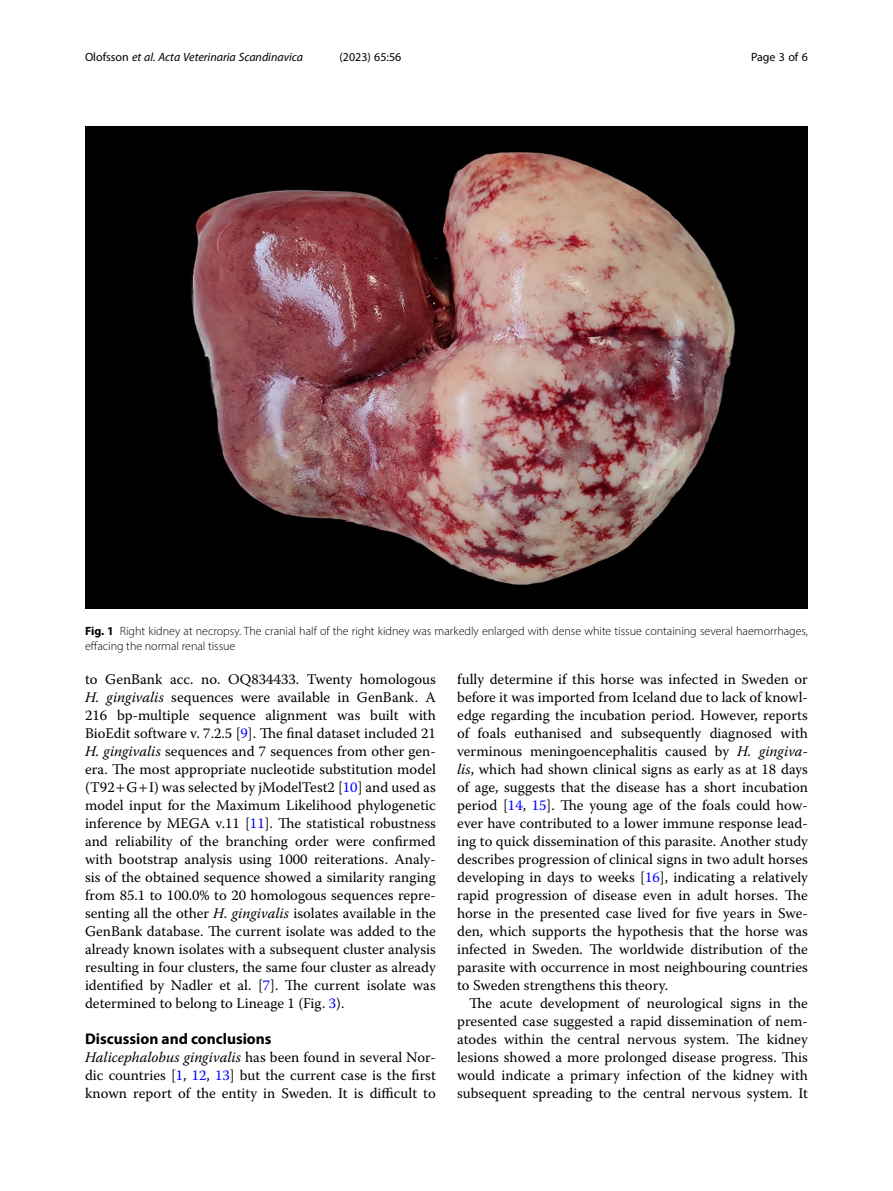
<style>
.page{position:relative;width:893px;height:1191px;background:#fff}
.page>*{position:absolute;margin:0;border:0;box-sizing:border-box;transform-origin:0 0}
.Head_1{font:700 15.45px "Myriad Pro";color:#000}
.Body_Text_Indent{font:14.7px/18px "Warnock Pro";color:#000;text-align:justify}
.Body_Text{font:14.7px/18px "Warnock Pro";color:#000;text-align:justify}
.Figure_Caption{font:300 12px/15px "Myriad Pro";color:#000}
.t1{font:italic 12px "Myriad Pro";color:#000}
.t2{font:12px "Myriad Pro";color:#000}
.s1{font-style:normal}
.s2{font-weight:700}
.s3{font-style:italic}
.s4{color:#00f}
</style>
<div class="page">
<img style="left:85px;top:126px;width:723px;height:482px">
<p class="t1" style="left:85px;top:50px;width:220px"><span class="s1">Olofsson</span> et al. Acta Veterinaria Scandinavica</p>
<p class="t2" style="left:340px;top:50px;width:63px">(2023) 65:56</p>
<p class="t2" style="left:751px;top:50px;width:58px">Page 3 of 6</p>
<p class="Figure_Caption" style="left:85px;top:623px;width:724px"><span class="s2">Fig. 1</span> Right kidney at necropsy. The cranial half of the right kidney was markedly enlarged with dense white tissue containing several haemorrhages, effacing the normal renal tissue</p>
<p class="Body_Text_Indent" style="left:85px;top:670px;width:352px">to GenBank acc. no. OQ834433. Twenty homologous <span class="s3">H. gingivalis</span> sequences were available in GenBank. A 216 bp-multiple sequence alignment was built with BioEdit software v. 7.2.5 [<span class="s4">9</span>]. The final dataset included 21<br><span class="s3">H. gingivalis</span> sequences and 7 sequences from other gen&shy;era. The most appropriate nucleotide substitution model (T92 G I) was selected by jModelTest2 [<span class="s4">10</span>] and used as model input for the Maximum Likelihood phylogenetic inference by MEGA v.11 [<span class="s4">11</span>]. The statistical robustness and reliability of the branching order were confirmed with bootstrap analysis using 1000 reiterations. Analy&shy;sis of the obtained sequence showed a similarity ranging from 85.1 to 100.0% to 20 homologous sequences repre&shy;senting all the other <span class="s3">H. gingivalis</span> isolates available in the GenBank database. The current isolate was added to the already known isolates with a subsequent cluster analysis resulting in four clusters, the same four cluster as already identified by Nadler et al. [<span class="s4">7</span>]. The current isolate was determined to belong to Lineage 1 (Fig. <span class="s4">3</span>).</p>
<p class="Head_1" style="left:85px;top:1029px;width:188px">Discussion and conclusions</p>
<p class="Body_Text" style="left:85px;top:1048px;width:352px"><span class="s3">Halicephalobus gingivalis</span> has been found in several Nor&shy;dic countries [<span class="s4">1</span>, <span class="s4">12</span>, <span class="s4">13</span>] but the current case is the first known report of the entity in Sweden. It is difficult to</p>
<p class="Body_Text" style="left:457px;top:670px;width:352px">fully determine if this horse was infected in Sweden or before it was imported from Iceland due to lack of knowl&shy;edge regarding the incubation period. However, reports of foals euthanised and subsequently diagnosed with verminous meningoencephalitis caused by <span class="s3">H. gingiva&shy;lis</span>, which had shown clinical signs as early as at 18 days of age, suggests that the disease has a short incubation period [<span class="s4">14</span>, <span class="s4">15</span>]. The young age of the foals could how&shy;ever have contributed to a lower immune response lead&shy;ing to quick dissemination of this parasite. Another study describes progression of clinical signs in two adult horses developing in days to weeks [<span class="s4">16</span>], indicating a relatively rapid progression of disease even in adult horses. The horse in the presented case lived for five years in Swe&shy;den, which supports the hypothesis that the horse was infected in Sweden. The worldwide distribution of the parasite with occurrence in most neighbouring countries to Sweden strengthens this theory.</p>
<p class="Body_Text_Indent" style="left:457px;top:994px;width:352px;text-indent:12px">The acute development of neurological signs in the presented case suggested a rapid dissemination of nem&shy;atodes within the central nervous system. The kidney lesions showed a more prolonged disease progress. This would indicate a primary infection of the kidney with subsequent spreading to the central nervous system. It</p>
</div>
